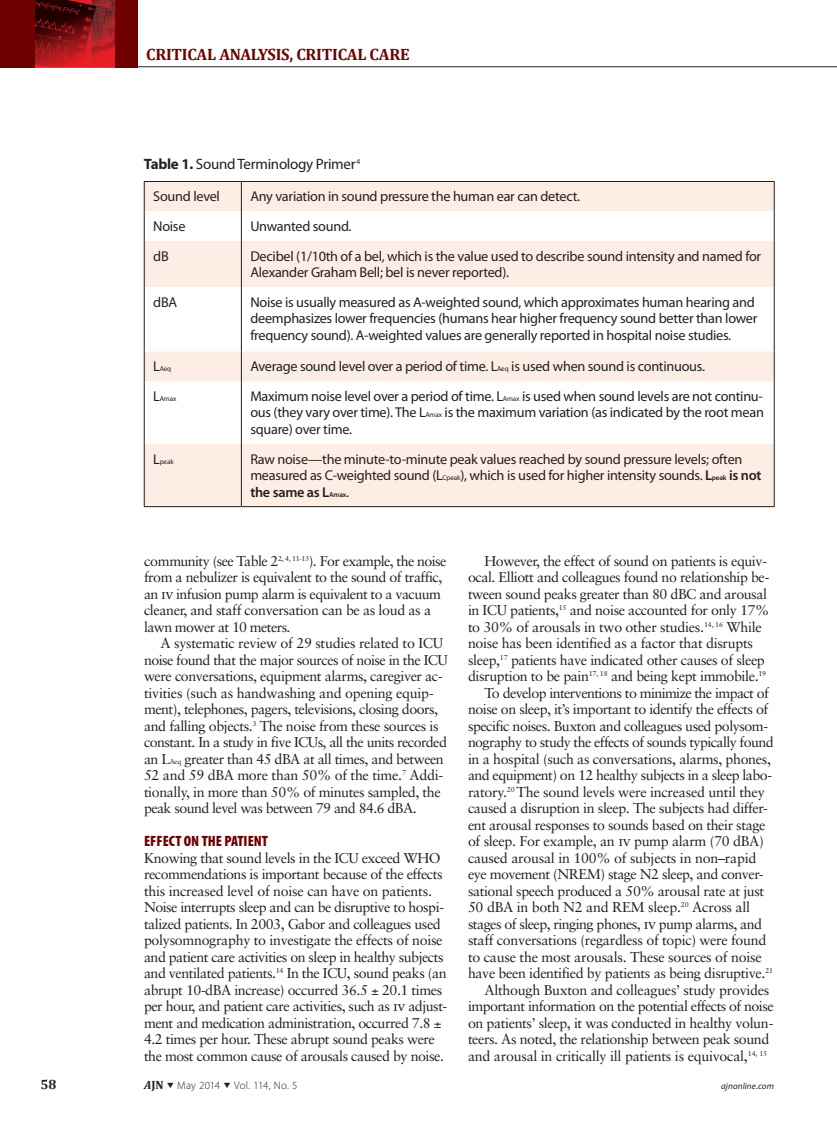
<style>
.page{position:relative;width:837px;height:1134px;background:#fff}
.page>*{position:absolute;margin:0;border:0;box-sizing:border-box;transform-origin:0 0}
.t1{font:700 16.5px "Cambria";letter-spacing:-.015em;color:#700000}
.table_TXT{font:15px "Myriad Pro";letter-spacing:-.02em;color:#231f20}
.t2{font:900 condensed 15px "Myriad Pro";color:#700000}
.TXT{font:14.25px/16.5px "Sabon";letter-spacing:-.03em;color:#231f20}
.table_TXT-2{font:14.25px/16.5px "Myriad Pro";letter-spacing:-.02em;color:#231f20}
.TXT_no_indent{font:14.25px/16.5px "Sabon";letter-spacing:-.035em;color:#231f20}
.t3{font:700 13.5px "Cambria";color:#231f20}
.t4{font:300 10.95px "Myriad Pro";letter-spacing:.01em;color:#231f20}
.t5{font:italic 9px "Myriad Pro";letter-spacing:.01em;color:#231f20}
.table_TXT-3{font:7.2px "Myriad Pro";letter-spacing:-.02em;color:#231f20}
.s1{font-weight:700}
.s2{font-size:14.25px}
.s3{font-size:7.2px}
.s4{font-weight:600}
.s5{font-weight:600;font-size:7.2px}
.s6{font-family:"Sabon Roman SC"}
.s7{font-family:"Cambria";font-weight:700;font-style:italic;font-size:12px}
.s8{font-family:"Cambria";font-weight:700;font-size:12px}
</style>
<div class="page">
<hr style="left:137px;top:66px;width:700px;height:1px;background:#231f20">
<div style="left:0;top:0;width:137px;height:67px;background:#700000"></div>
<img style="left:36px;top:0;width:78px;height:67px">
<svg style="left:145px;top:182px;width:629px;height:324px;fill:#fdeee5"></svg>
<hr style="left:144px;top:181px;width:97px;height:1px;background:#231f20">
<svg style="left:144px;top:182px;width:1px;height:29px"></svg>
<hr style="left:241px;top:181px;width:534px;height:1px;background:#231f20">
<svg style="left:774px;top:182px;width:1px;height:29px"></svg>
<hr style="left:144px;top:211px;width:1px;height:30px;background:#231f20">
<hr style="left:774px;top:211px;width:1px;height:30px;background:#231f20">
<hr style="left:144px;top:241px;width:1px;height:46px;background:#231f20">
<hr style="left:774px;top:241px;width:1px;height:46px;background:#231f20">
<hr style="left:144px;top:287px;width:1px;height:65px;background:#231f20">
<hr style="left:774px;top:287px;width:1px;height:65px;background:#231f20">
<svg style="left:144px;top:352px;width:1px;height:29px"></svg>
<svg style="left:774px;top:352px;width:1px;height:29px"></svg>
<hr style="left:144px;top:381px;width:1px;height:63px;background:#231f20">
<hr style="left:774px;top:381px;width:1px;height:63px;background:#231f20">
<hr style="left:144px;top:444px;width:1px;height:62px;background:#231f20">
<hr style="left:774px;top:444px;width:1px;height:62px;background:#231f20">
<hr style="left:144px;top:506px;width:97px;height:1px;background:#231f20">
<hr style="left:241px;top:506px;width:534px;height:1px;background:#231f20">
<svg style="left:241px;top:182px;width:1px;height:29px"></svg>
<hr style="left:241px;top:211px;width:1px;height:30px;background:#231f20">
<hr style="left:241px;top:241px;width:1px;height:46px;background:#231f20">
<hr style="left:241px;top:287px;width:1px;height:65px;background:#231f20">
<svg style="left:241px;top:352px;width:1px;height:29px"></svg>
<hr style="left:241px;top:381px;width:1px;height:63px;background:#231f20">
<hr style="left:241px;top:444px;width:1px;height:62px;background:#231f20">
<p class="t1" style="left:146px;top:44px;width:265px">CRITICAL ANALYSIS, CRITICAL CARE</p>
<p class="table_TXT" style="left:144px;top:154px;width:218px"><span class="s1">Table 1.</span> Sound Terminology Primer<sup>4</sup></p>
<p class="table_TXT-2" style="left:153px;top:188px;width:68px">Sound level</p>
<p class="table_TXT-2" style="left:250px;top:188px;width:331px">Any variation in sound pressure the human ear can detect.</p>
<p class="table_TXT-2" style="left:153px;top:218px;width:34px">Noise</p>
<p class="table_TXT-2" style="left:250px;top:218px;width:103px">Unwanted sound.</p>
<p class="table_TXT-2" style="left:153px;top:247px;width:17px">dB</p>
<p class="table_TXT-2" style="left:250px;top:247px;width:512px">Decibel (1/10th of a bel, which is the value used to describe sound intensity and named for<br>Alexander Graham Bell; bel is never reported).</p>
<p class="table_TXT-2" style="left:153px;top:293px;width:25px">dBA</p>
<p class="table_TXT-2" style="left:250px;top:293px;width:509px">Noise is usually measured as A-weighted sound, which approximates human hearing and deemphasizes lower frequencies (humans hear higher frequency sound better than lower frequency sound). A-weighted values are generally reported in hospital noise studies.</p>
<p class="table_TXT-3" style="left:153px;top:364px;width:20px"><span class="s2">L</span>Aeq</p>
<p class="table_TXT-2" style="left:250px;top:358px;width:456px">Average sound level over a period of time. L<span class="s3">Aeq</span> is used when sound is continuous.</p>
<p class="table_TXT-3" style="left:153px;top:394px;width:25px"><span class="s2">L</span>Amax</p>
<p class="table_TXT-2" style="left:250px;top:388px;width:515px;text-align:justify">Maximum noise level over a period of time. L<span class="s3">Amax</span> is used when sound levels are not continu&shy;ous (they vary over time). The L<span class="s3">Amax</span> is the maximum variation (as indicated by the root mean square) over time.</p>
<p class="table_TXT-3" style="left:153px;top:457px;width:22px"><span class="s2">L</span>peak</p>
<p class="table_TXT-2" style="left:250px;top:450px;width:513px">Raw noise—the minute-to-minute peak values reached by sound pressure levels; often measured as C-weighted sound (L<span class="s3">Cpeak</span>), which is used for higher intensity sounds. <span class="s4">L</span><span class="s5">peak</span> <span class="s4">is not the same as L</span><span class="s5">Amax</span>.</p>
<p class="TXT" style="left:144px;top:552px;width:304px">community (see Table 2<sup>2,</sup> <sup>4,</sup> <sup>11-13</sup>). For example, the noise from a nebulizer is equivalent to the sound of traffic, an <span class="s6">iv</span> infusion pump alarm is equivalent to a vacuum cleaner, and staff conversation can be as loud as a lawn mower at 10 meters.</p>
<p class="TXT" style="left:144px;top:635px;width:305px;text-indent:16px">A systematic review of 29 studies related to ICU noise found that the major sources of noise in the ICU were conversations, equipment alarms, caregiver ac&shy;tivities (such as handwashing and opening equip&shy;ment), telephones, pagers, televisions, closing doors, and falling objects.<sup>3</sup> The noise from these sources is constant. In a study in five ICUs, all the units recorded an L<span class="s3">Aeq</span> greater than 45 dBA at all times, and between 52 and 59 dBA more than 50% of the time.<sup>7</sup> Addi&shy;tionally, in more than 50% of minutes sampled, the peak sound level was between 79 and 84.6 dBA.</p>
<h1 class="t2" style="left:144px;top:833px;width:125px">EFFECT ON THE PATIENT</h1>
<p class="TXT_no_indent" style="left:144px;top:849px;width:305px">Knowing that sound levels in the ICU exceed WHO recommendations is important because of the effects this increased level of noise can have on patients.<br>Noise interrupts sleep and can be disruptive to hospi&shy;talized patients. In 2003, Gabor and colleagues used polysomnography to investigate the effects of noise and patient care activities on sleep in healthy subjects and ventilated patients.<sup>14</sup> In the ICU, sound peaks (an abrupt 10-dBA increase) occurred 36.5 ± 20.1 times per hour, and patient care activities, such as <span class="s6">iv</span> adjust&shy;ment and medication administration, occurred 7.8 ± 4.2 times per hour. These abrupt sound peaks were the most common cause of arousals caused by noise.</p>
<p class="TXT" style="left:468px;top:552px;width:303px;text-indent:16px">However, the effect of sound on patients is equiv&shy;ocal. Elliott and colleagues found no relationship be&shy;tween sound peaks greater than 80 dBC and arousal in ICU patients,<sup>15</sup> and noise accounted for only 17% to 30% of arousals in two other studies.<sup>14,</sup> <sup>16</sup> While noise has been identified as a factor that disrupts sleep,<sup>17</sup> patients have indicated other causes of sleep disruption to be pain<sup>17,</sup> <sup>18</sup> and being kept immobile.<sup>19</sup></p>
<p class="TXT" style="left:468px;top:684px;width:307px;text-indent:16px">To develop interventions to minimize the impact of noise on sleep, it’s important to identify the effects of specific noises. Buxton and colleagues used polysom&shy;nography to study the effects of sounds typically found in a hospital (such as conversations, alarms, phones, and equipment) on 12 healthy subjects in a sleep labo&shy;ratory.<sup>20</sup> The sound levels were increased until they caused a disruption in sleep. The subjects had differ&shy;ent arousal responses to sounds based on their stage of sleep. For example, an <span class="s6">iv</span> pump alarm (70 dBA) caused arousal in 100% of subjects in non–rapid eye movement (NREM) stage N2 sleep, and conver&shy;sational speech produced a 50% arousal rate at just 50 dBA in both N2 and REM sleep.<sup>20</sup> Across all stages of sleep, ringing phones, <span class="s6">iv</span> pump alarms, and staff conversations (regardless of topic) were found to cause the most arousals. These sources of noise have been identified by patients as being disruptive.<sup>21</sup></p>
<p class="TXT" style="left:468px;top:981px;width:307px;text-indent:16px">Although Buxton and colleagues’ study provides important information on the potential effects of noise on patients’ sleep, it was conducted in healthy volun&shy;teers. As noted, the relationship between peak sound and arousal in critically ill patients is equivocal,<sup>14,</sup> <sup>15</sup></p>
<p class="t3" style="left:40px;top:1076px;width:17px">58</p>
<p class="t4" style="left:144px;top:1079px;width:155px"><span class="s7">A</span><span class="s8">JN</span> ▼ May 2014 ▼ Vol. 114, No. 5</p>
<p class="t5" style="left:721px;top:1081px;width:54px">ajnonline.com</p>
</div>
